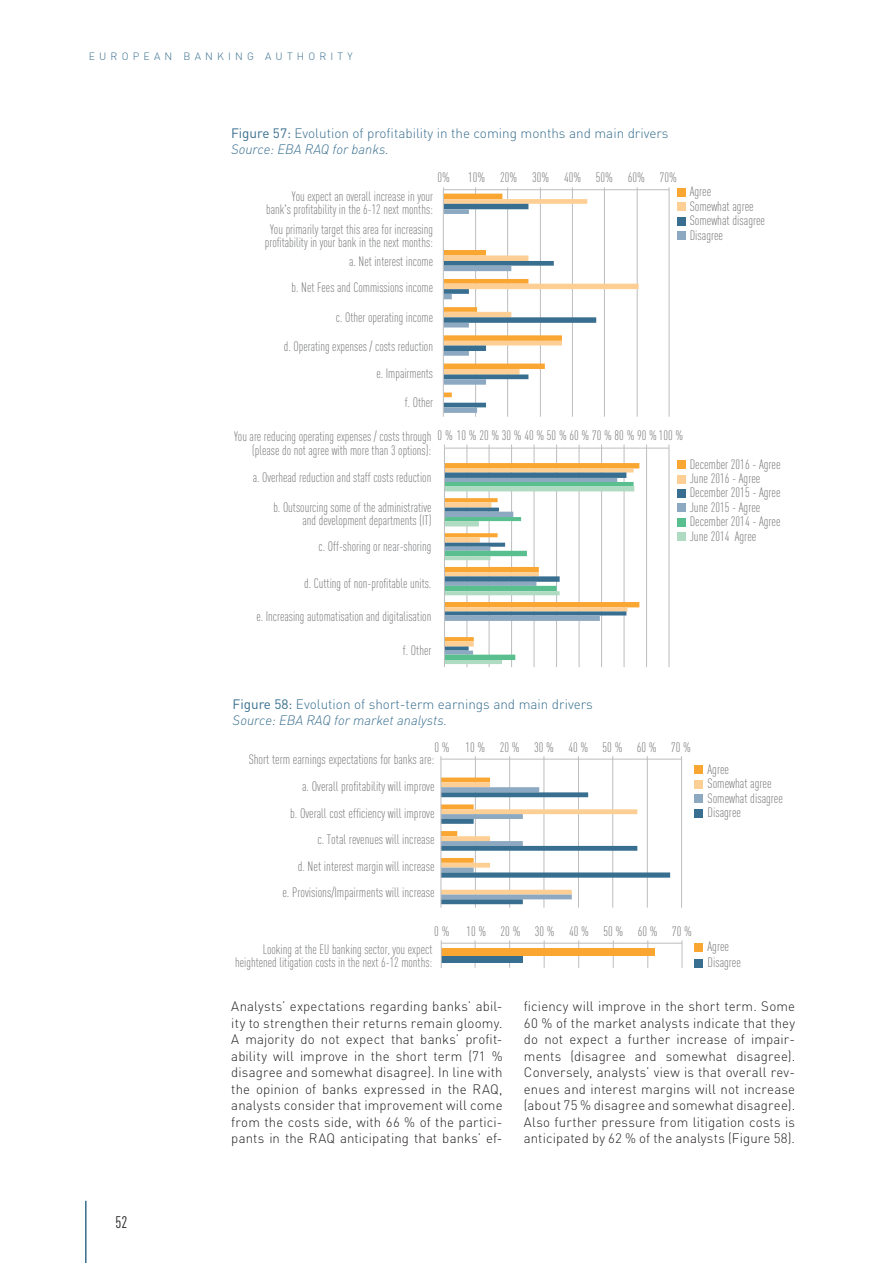
<style>
.page{position:relative;width:893px;height:1263px;background:#fff}
.page>*{position:absolute;margin:0;border:0;box-sizing:border-box;transform-origin:0 0}
.t1{font:condensed 16.5px "DIN Pro";color:#231f20}
.t2{font:300 condensed 13.5px/14.4px "DIN Pro";color:#6c6d70}
.body_space{font:300 13.5px/16.5px "DIN Pro";letter-spacing:.01em;color:#231f20;text-align:justify}
.Figure_with_source{font:300 13.5px "DIN Pro";color:#386e8f}
.Source{font:italic 300 13.5px "DIN Pro";color:#386e8f}
.t3{font:300 10.5px "DIN Pro";letter-spacing:.4em;color:#386e8f}
.s1{font-weight:400}
</style>
<div class="page">
<hr style="left:85px;top:1201px;width:2px;height:62px;background:#386e8f">
<hr style="left:475px;top:759px;width:1px;height:149px;background:#bcbdc0">
<hr style="left:509px;top:759px;width:1px;height:149px;background:#bcbdc0">
<hr style="left:544px;top:759px;width:1px;height:149px;background:#bcbdc0">
<hr style="left:578px;top:759px;width:1px;height:149px;background:#bcbdc0">
<hr style="left:612px;top:759px;width:1px;height:149px;background:#bcbdc0">
<hr style="left:647px;top:759px;width:1px;height:149px;background:#bcbdc0">
<hr style="left:681px;top:759px;width:1px;height:149px;background:#bcbdc0">
<svg style="left:442px;top:777px;width:228px;height:127px"></svg>
<hr style="left:441px;top:759px;width:241px;height:1px;background:#bcbdc0">
<hr style="left:441px;top:759px;width:1px;height:149px;background:#bcbdc0">
<div style="left:695px;top:765px;width:8px;height:9px;background:#faa633"></div>
<div style="left:695px;top:780px;width:8px;height:9px;background:#fdcf94"></div>
<div style="left:695px;top:794px;width:8px;height:9px;background:#8da9c1"></div>
<div style="left:695px;top:809px;width:8px;height:8px;background:#386e8f"></div>
<div style="left:695px;top:943px;width:8px;height:9px;background:#faa633"></div>
<div style="left:695px;top:959px;width:8px;height:8px;background:#386e8f"></div>
<div style="left:441px;top:948px;width:213px;height:8px;background:#faa633"></div>
<div style="left:441px;top:956px;width:82px;height:7px;background:#386e8f"></div>
<hr style="left:441px;top:943px;width:241px;height:1px;background:#bcbdc0">
<svg style="left:475px;top:940px;width:1px;height:28px"></svg>
<svg style="left:509px;top:940px;width:1px;height:28px"></svg>
<svg style="left:544px;top:940px;width:1px;height:28px"></svg>
<svg style="left:578px;top:940px;width:1px;height:28px"></svg>
<svg style="left:613px;top:940px;width:1px;height:28px"></svg>
<svg style="left:647px;top:940px;width:1px;height:28px"></svg>
<svg style="left:682px;top:940px;width:1px;height:28px"></svg>
<svg style="left:441px;top:940px;width:1px;height:28px"></svg>
<div style="left:677px;top:460px;width:8px;height:9px;background:#faa633"></div>
<div style="left:677px;top:475px;width:8px;height:9px;background:#fdcf94"></div>
<div style="left:677px;top:489px;width:8px;height:9px;background:#386e8f"></div>
<div style="left:677px;top:503px;width:8px;height:9px;background:#8da9c1"></div>
<div style="left:677px;top:188px;width:8px;height:9px;background:#faa633"></div>
<div style="left:677px;top:202px;width:8px;height:9px;background:#fdcf94"></div>
<div style="left:677px;top:217px;width:8px;height:9px;background:#386e8f"></div>
<div style="left:677px;top:231px;width:8px;height:9px;background:#8da9c1"></div>
<div style="left:677px;top:518px;width:8px;height:9px;background:#59bf8f"></div>
<div style="left:677px;top:532px;width:8px;height:9px;background:#afdbc2"></div>
<hr style="left:467px;top:448px;width:1px;height:219px;background:#bcbdc0">
<hr style="left:489px;top:448px;width:1px;height:219px;background:#bcbdc0">
<hr style="left:511px;top:448px;width:1px;height:219px;background:#bcbdc0">
<hr style="left:534px;top:448px;width:1px;height:219px;background:#bcbdc0">
<hr style="left:556px;top:448px;width:1px;height:219px;background:#bcbdc0">
<hr style="left:579px;top:448px;width:1px;height:219px;background:#bcbdc0">
<hr style="left:601px;top:448px;width:1px;height:219px;background:#bcbdc0">
<hr style="left:624px;top:448px;width:1px;height:219px;background:#bcbdc0">
<hr style="left:646px;top:448px;width:1px;height:219px;background:#bcbdc0">
<hr style="left:669px;top:448px;width:1px;height:219px;background:#bcbdc0">
<svg style="left:445px;top:463px;width:194px;height:201px"></svg>
<hr style="left:444px;top:448px;width:225px;height:1px;background:#bcbdc0">
<hr style="left:444px;top:448px;width:1px;height:219px;background:#bcbdc0">
<hr style="left:475px;top:190px;width:1px;height:227px;background:#bcbdc0">
<hr style="left:507px;top:190px;width:1px;height:227px;background:#bcbdc0">
<hr style="left:540px;top:190px;width:1px;height:227px;background:#bcbdc0">
<hr style="left:572px;top:190px;width:1px;height:227px;background:#bcbdc0">
<hr style="left:604px;top:190px;width:1px;height:227px;background:#bcbdc0">
<hr style="left:637px;top:190px;width:1px;height:227px;background:#bcbdc0">
<hr style="left:669px;top:190px;width:1px;height:227px;background:#bcbdc0">
<hr style="left:443px;top:189px;width:226px;height:1px;background:#bcbdc0">
<svg style="left:443px;top:187px;width:196px;height:226px"></svg>
<hr style="left:443px;top:190px;width:1px;height:227px;background:#bcbdc0">
<p class="t3" style="left:89px;top:49px;width:265px">EUROPEAN BANKING AUTHORITY</p>
<p class="Figure_with_source" style="left:231px;top:124px;width:439px"><span class="s1">Figure 57:</span> Evolution of profitability in the coming months and main drivers</p>
<p class="Source" style="left:231px;top:141px;width:159px">Source: EBA RAQ for banks.</p>
<p class="t2" style="left:437px;top:170px;width:14px">0%</p>
<p class="t2" style="left:468px;top:170px;width:210px">10% 20% 30% 40% 50% 60% 70%</p>
<p class="t2" style="left:266px;top:189px;width:168px;line-height:13.5px;text-align:right">You expect an overall increase in your bank's profitability in the 6-12 next months:</p>
<p class="t2" style="left:265px;top:222px;width:170px;line-height:13.5px;text-align:center">You primarily target this area for increasing profitability in your bank in the next months:</p>
<p class="t2" style="left:292px;top:248px;width:143px;line-height:26.5px;text-align:right">a. Net interest income<br>b. Net Fees and Commissions income</p>
<p class="t2" style="left:284px;top:303px;width:151px;line-height:28.2px;text-align:right">c. Other operating income<br>d. Operating expenses / costs reduction e. Impairments</p>
<p class="t2" style="left:405px;top:395px;width:30px">f. Other</p>
<p class="t2" style="left:690px;top:184px;width:77px">Agree<br>Somewhat agree<br>Somewhat disagree<br>Disagree</p>
<p class="t2" style="left:252px;top:430px;width:432px;line-height:13.5px;text-indent:-18px">You are reducing operating expenses / costs through 0 % 10 % 20 % 30 % 40 % 50 % 60 % 70 % 80 % 90 % 100 % (please do not agree with more than 3 options):</p>
<p class="t2" style="left:253px;top:470px;width:180px">a. Overhead reduction and staff costs reduction</p>
<p class="t2" style="left:273px;top:500px;width:159px;line-height:13.5px;text-align:right">b. Outsourcing some of the administrative and development departments (IT)</p>
<p class="t2" style="left:318px;top:539px;width:114px">c. Off-shoring or near-shoring</p>
<p class="t2" style="left:304px;top:576px;width:129px">d. Cutting of non-profitable units.</p>
<p class="t2" style="left:256px;top:609px;width:176px">e. Increasing automatisation and digitalisation</p>
<p class="t2" style="left:403px;top:643px;width:30px">f. Other</p>
<p class="t2" style="left:690px;top:457px;width:92px">December 2016 - Agree<br>June 2016 - Agree<br>December 2015 - Agree<br>June 2015 - Agree</p>
<p class="t2" style="left:690px;top:514px;width:92px">December 2014 - Agree<br>June 2014 Agree</p>
<p class="Figure_with_source" style="left:233px;top:695px;width:362px"><span class="s1">Figure 58:</span> Evolution of short-term earnings and main drivers</p>
<p class="Source" style="left:233px;top:712px;width:216px">Source: EBA RAQ for market analysts.</p>
<p class="t2" style="left:249px;top:742px;width:444px;line-height:11.7px;text-indent:186px">0 % 10 % 20 % 30 % 40 % 50 % 60 % 70 %<br>Short term earnings expectations for banks are:</p>
<p class="t2" style="left:282px;top:773px;width:154px;line-height:26.5px;text-align:right">a. Overall profitability will improve<br>b. Overall cost efficiency will improve c. Total revenues will increase<br>d. Net interest margin will increase<br>e. Provisions/Impairments will increase</p>
<p class="t2" style="left:434px;top:924px;width:259px">0 % 10 % 20 % 30 % 40 % 50 % 60 % 70 %</p>
<p class="t2" style="left:235px;top:942px;width:199px;line-height:13.5px;text-align:right">Looking at the EU banking sector, you expect heightened litigation costs in the next 6-12 months:</p>
<p class="t2" style="left:708px;top:762px;width:77px">Agree<br>Somewhat agree<br>Somewhat disagree<br>Disagree</p>
<p class="t2" style="left:708px;top:939px;width:35px;line-height:15.5px">Agree<br>Disagree</p>
<p class="t1" style="left:116px;top:1212px;width:13px">52</p>
<p class="body_space" style="left:231px;top:998px;width:273px">Analysts’ expectations regarding banks’ abil&shy;ity to strengthen their returns remain gloomy.<br>A majority do not expect that banks’ profit&shy;ability will improve in the short term (71 % disagree and somewhat disagree). In line with the opinion of banks expressed in the RAQ, analysts consider that improvement will come from the costs side, with 66 % of the partici&shy;pants in the RAQ anticipating that banks’ ef-</p>
<p class="body_space" style="left:524px;top:998px;width:273px">ficiency will improve in the short term. Some 60 % of the market analysts indicate that they do not expect a further increase of impair&shy;ments (disagree and somewhat disagree).<br>Conversely, analysts’ view is that overall rev&shy;enues and interest margins will not increase (about 75 % disagree and somewhat disagree).<br>Also further pressure from litigation costs is anticipated by 62 % of the analysts (Figure 58).</p>
</div>
